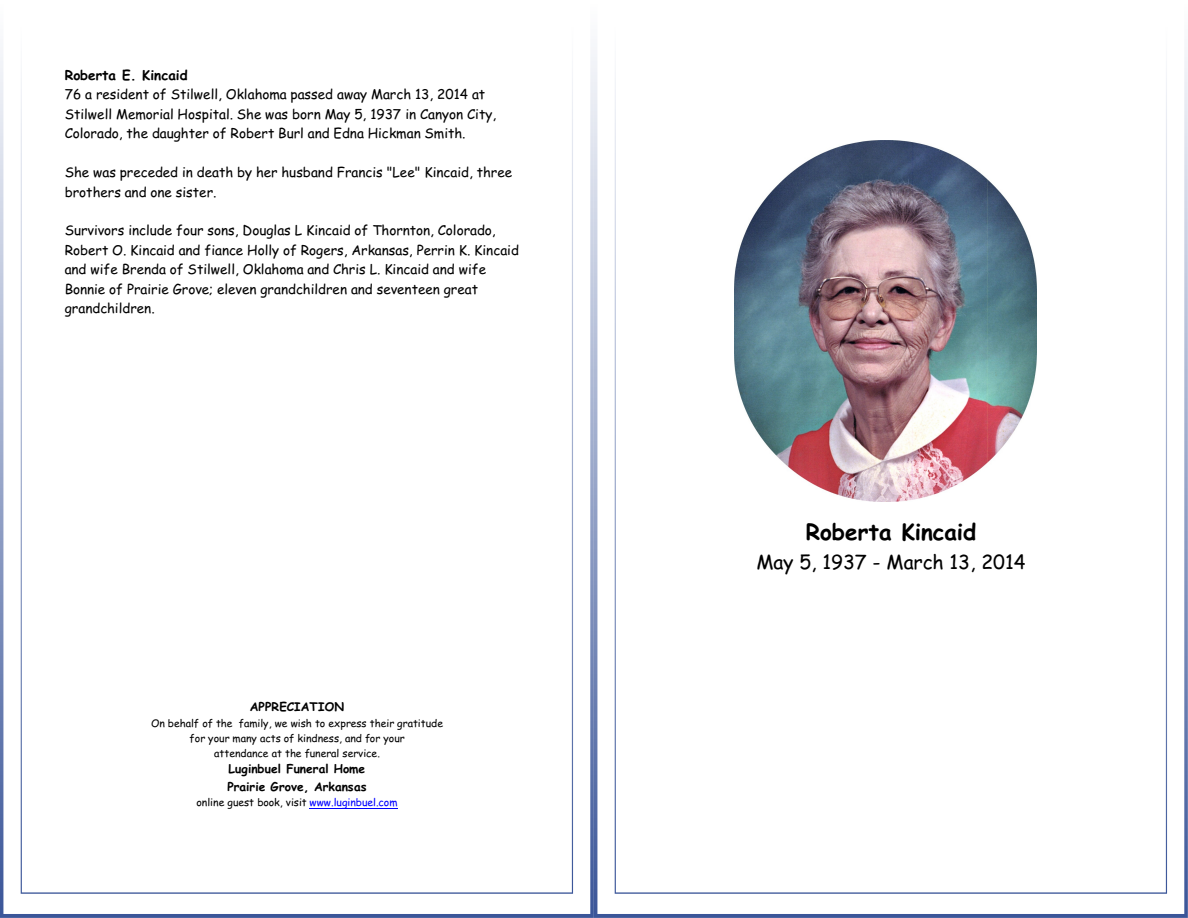
<style>
.page{position:relative;width:1188px;height:918px;background:#fff}
.page>*{position:absolute;margin:0;border:0;box-sizing:border-box;transform-origin:0 0}
.t1{font:700 22.5px "Comic Sans MS";color:#000}
.t2{font:19.5px "Comic Sans MS";color:#000}
.t3{font:13.5px/19.5px "Comic Sans MS";color:#000}
.t4{font:700 13.5px "Comic Sans MS";color:#000}
.t5{font:700 12px/17.2px "Comic Sans MS";color:#000}
.t6{font:10.5px/15px "Comic Sans MS";color:#000;text-align:center}
.s1{color:#00f}
</style>
<div class="page">
<img style="left:0;top:50px;width:1188px;height:868px">
<img style="left:21px;top:50px;width:552px;height:844px">
<img style="left:615px;top:50px;width:552px;height:844px">
<hr style="left:310px;top:808px;width:88px;height:1px;background:#00f">
<img style="left:734px;top:140px;width:303px;height:362px">
<p class="t4" style="left:65px;top:69px;width:124px">Roberta E. Kincaid</p>
<p class="t3" style="left:65px;top:86px;width:433px">76 a resident of Stilwell, Oklahoma passed away March 13, 2014 at<br>Stilwell Memorial Hospital. She was born May 5, 1937 in Canyon City,<br>Colorado, the daughter of Robert Burl and Edna Hickman Smith.</p>
<p class="t3" style="left:65px;top:164px;width:449px">She was preceded in death by her husband Francis "Lee" Kincaid, three brothers and one sister.</p>
<p class="t3" style="left:65px;top:222px;width:456px">Survivors include four sons, Douglas L Kincaid of Thornton, Colorado, Robert O. Kincaid and fiance Holly of Rogers, Arkansas, Perrin K. Kincaid and wife Brenda of Stilwell, Oklahoma and Chris L. Kincaid and wife Bonnie of Prairie Grove; eleven grandchildren and seventeen great grandchildren.</p>
<p class="t5" style="left:250px;top:699px;width:96px">APPRECIATION</p>
<p class="t6" style="left:151px;top:716px;width:294px">On behalf of the family, we wish to express their gratitude for your many acts of kindness, and for your<br>attendance at the funeral service.</p>
<p class="t5" style="left:227px;top:762px;width:141px">Luginbuel Funeral Home<br>Prairie Grove, Arkansas</p>
<p class="t6" style="left:196px;top:796px;width:203px">online guest book, visit <span class="s1">www.luginbuel.com</span></p>
<h1 class="t1" style="left:806px;top:522px;width:172px">Roberta Kincaid</h1>
<h2 class="t2" style="left:756px;top:553px;width:271px">May 5, 1937 - March 13, 2014</h2>
</div>
